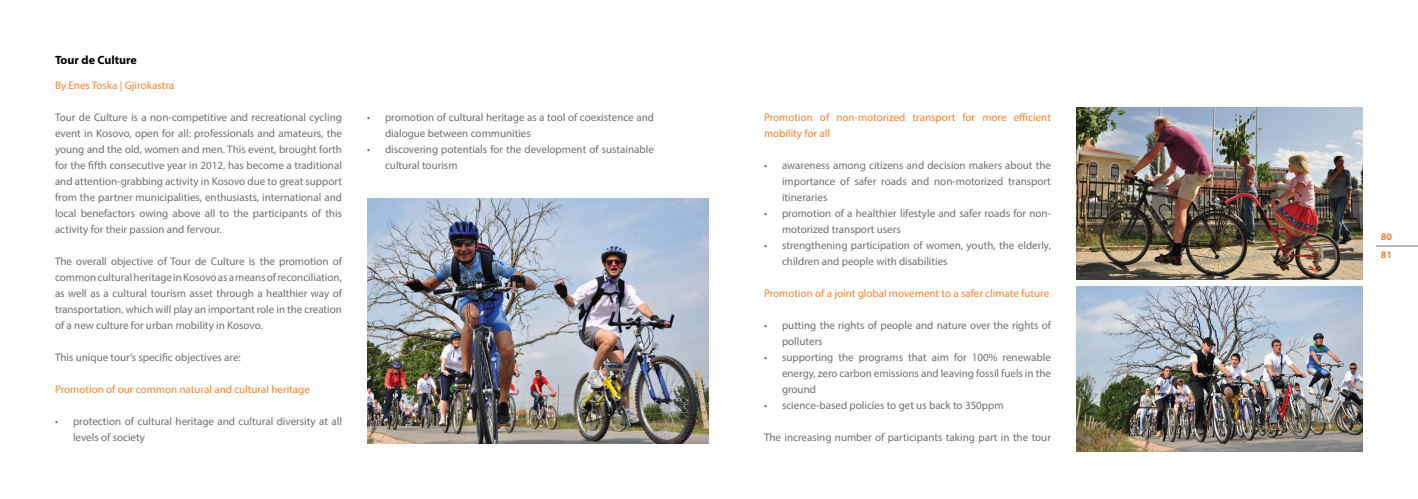
<style>
.page{position:relative;width:1418px;height:499px;background:#fff}
.page>*{position:absolute;margin:0;border:0;box-sizing:border-box;transform-origin:0 0}
.t1{font:700 12px "Myriad Pro";color:#000}
.t2{font:11px/16px "Myriad Pro";color:#6d6e71}
.t3{font:11px/16px "Myriad Pro";color:#f58232}
.t4{font:700 10px "Myriad Pro";color:#f58232}
</style>
<div class="page">
<hr style="left:1375px;top:246px;width:42px;height:1px;background:#6d6e71">
<img style="left:367px;top:198px;width:342px;height:246px">
<img style="left:1076px;top:286px;width:286px;height:165px">
<img style="left:1076px;top:107px;width:286px;height:172px">
<p class="t1" style="left:55px;top:52px;width:83px">Tour de Culture</p>
<p class="t3" style="left:55px;top:77px;width:121px">By Enes Toska | Gjirokastra</p>
<p class="t2" style="left:55px;top:109px;width:288px;text-align:justify">Tour de Culture is a non-competitive and recreational cycling event in Kosovo, open for all: professionals and amateurs, the young and the old, women and men. This event, brought forth for the fifth consecutive year in 2012, has become a traditional and attention-grabbing activity in Kosovo due to great support from the partner municipalities, enthusiasts, international and local benefactors owing above all to the participants of this activity for their passion and fervour.</p>
<p class="t2" style="left:55px;top:253px;width:288px;text-align:justify">The overall objective of Tour de Culture is the promotion of common cultural heritage in Kosovo as a means of reconciliation, as well as a cultural tourism asset through a healthier way of transportation, which will play an important role in the creation of a new culture for urban mobility in Kosovo.</p>
<p class="t2" style="left:55px;top:349px;width:187px">This unique tour’s specific objectives are:</p>
<p class="t3" style="left:55px;top:381px;width:256px">Promotion of our common natural and cultural heritage</p>
<p class="t2" style="left:73px;top:413px;width:270px;text-indent:-18px">• protection of cultural heritage and cultural diversity at all levels of society</p>
<p class="t2" style="left:385px;top:109px;width:270px;text-indent:-18px">• promotion of cultural heritage as a tool of coexistence and dialogue between communities</p>
<p class="t2" style="left:385px;top:141px;width:270px;text-indent:-18px">• discovering potentials for the development of sustainable cultural tourism</p>
<p class="t3" style="left:764px;top:109px;width:288px">Promotion of non-motorized transport for more efficient mobility for all</p>
<p class="t2" style="left:782px;top:157px;width:270px;text-align:justify;text-indent:-18px">• awareness among citizens and decision makers about the importance of safer roads and non-motorized transport itineraries</p>
<p class="t2" style="left:782px;top:205px;width:270px;text-indent:-18px">• promotion of a healthier lifestyle and safer roads for non&shy;motorized transport users</p>
<p class="t2" style="left:782px;top:237px;width:270px;text-indent:-18px">• strengthening participation of women, youth, the elderly, children and people with disabilities</p>
<p class="t3" style="left:764px;top:285px;width:287px">Promotion of a joint global movement to a safer climate future</p>
<p class="t2" style="left:782px;top:317px;width:270px;text-indent:-18px">• putting the rights of people and nature over the rights of polluters</p>
<p class="t2" style="left:782px;top:349px;width:270px;text-align:justify;text-indent:-18px">• supporting the programs that aim for 100% renewable energy, zero carbon emissions and leaving fossil fuels in the ground</p>
<p class="t2" style="left:764px;top:397px;width:241px">• science-based policies to get us back to 350ppm</p>
<p class="t2" style="left:764px;top:429px;width:288px">The increasing number of participants taking part in the tour</p>
<p class="t4" style="left:1380px;top:231px;width:13px">80</p>
<p class="t4" style="left:1380px;top:248px;width:13px">81</p>
</div>
